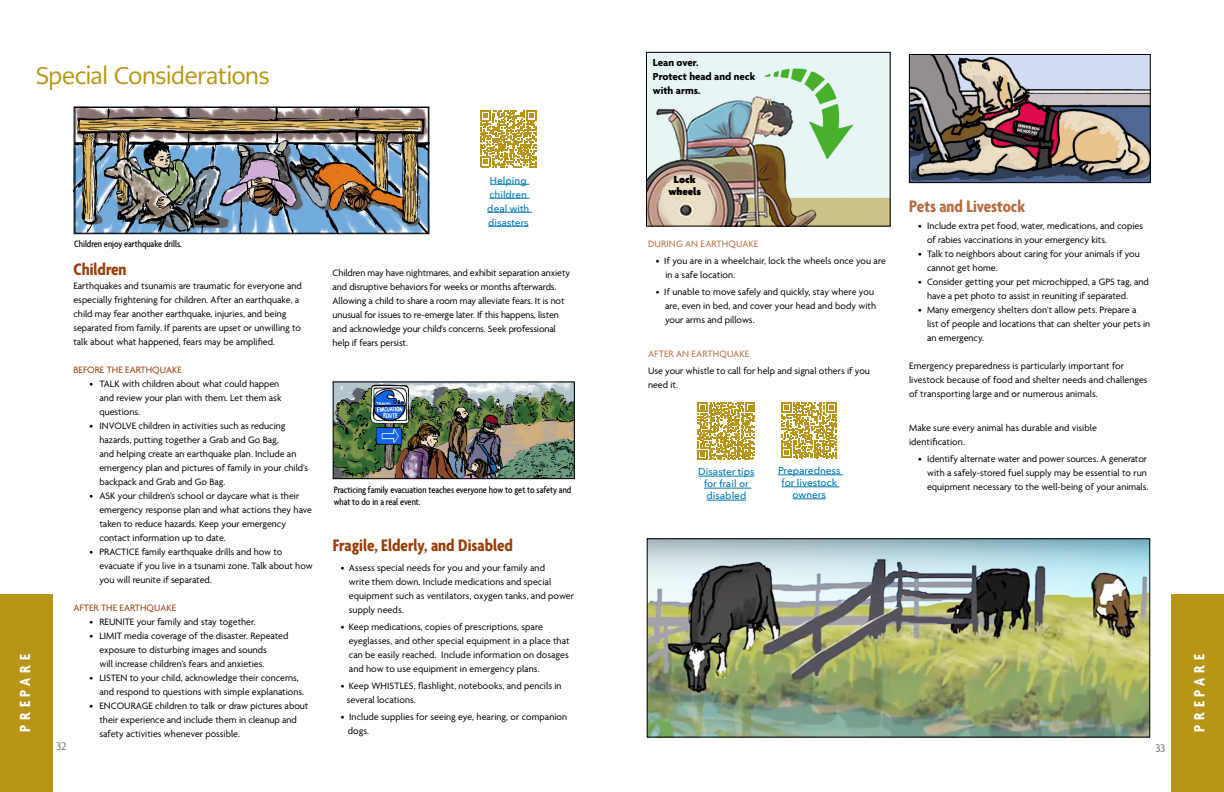
<style>
.page{position:relative;width:1224px;height:792px;background:#fff}
.page>*{position:absolute;margin:0;border:0;box-sizing:border-box;transform-origin:0 0}
.t1{font:24px "PMN Caecilia Sans Head";letter-spacing:-.015em;color:#b89517}
.t2{font:700 condensed 18px "Agenda";color:#9a3e0a}
.t3{font:700 condensed 18px "Agenda";letter-spacing:-.005em;color:#b76c42}
.t4{font:700 condensed 16px "Agenda";letter-spacing:.3em;color:#fff}
.t5{font:12px "Agenda";color:#6d6e71}
.t6{font:700 11px/14px "Agenda";color:#000}
.t7{font:900 11px/12px "Agenda";color:#000;text-align:center}
.t8{font:10px/14px "Agenda";color:#000}
.t9{font:500 condensed 10px/12px "Agenda";color:#000}
.t10{font:500 10px/12px "Avenir Next";color:#0078b6;text-align:center}
.t11{font:10px "Agenda";color:#9a3e0a}
.t12{font:10px "Agenda";letter-spacing:.01em;color:#b76c42}
</style>
<div class="page">
<div style="left:0;top:594px;width:52px;height:198px;background:#b89517"></div>
<div style="left:1172px;top:594px;width:52px;height:198px;background:#b89517"></div>
<img style="left:335px;top:383px;width:238px;height:94px">
<div style="left:333px;top:381px;width:242px;height:98px;border:1px solid #000"></div>
<svg style="left:480px;top:111px;width:57px;height:56px"></svg>
<hr style="left:490px;top:184px;width:39px;height:1px;background:#0078b6">
<hr style="left:490px;top:198px;width:39px;height:1px;background:#0078b6">
<hr style="left:487px;top:212px;width:45px;height:1px;background:#0078b6">
<hr style="left:488px;top:226px;width:40px;height:1px;background:#0078b6">
<svg style="left:698px;top:402px;width:57px;height:58px"></svg>
<hr style="left:698px;top:476px;width:57px;height:1px;background:#0078b6">
<hr style="left:704px;top:488px;width:47px;height:1px;background:#0078b6">
<hr style="left:707px;top:500px;width:39px;height:1px;background:#0078b6">
<svg style="left:782px;top:403px;width:55px;height:55px"></svg>
<hr style="left:778px;top:475px;width:65px;height:1px;background:#0078b6">
<hr style="left:782px;top:487px;width:57px;height:1px;background:#0078b6">
<hr style="left:793px;top:499px;width:33px;height:1px;background:#0078b6">
<img style="left:74px;top:107px;width:356px;height:127px">
<img style="left:649px;top:540px;width:499px;height:196px">
<div style="left:647px;top:538px;width:503px;height:200px;border:1px solid #000"></div>
<img style="left:911px;top:56px;width:238px;height:125px">
<div style="left:909px;top:54px;width:242px;height:129px;border:1px solid #000"></div>
<div style="left:75px;top:107px;width:354px;height:127px;border:1px solid #000"></div>
<img style="left:648px;top:54px;width:241px;height:171px">
<div style="left:646px;top:52px;width:245px;height:175px;border:1px solid #000"></div>
<h1 class="t1" style="left:36px;top:60px;width:235px">Special Considerations</h1>
<p class="t6" style="left:653px;top:56px;width:104px">Lean over.<br>Protect head and neck with arms.</p>
<p class="t7" style="left:669px;top:174px;width:34px">Lock wheels</p>
<p class="t10" style="left:487px;top:173px;width:43px;line-height:14px;text-align:left">Helping children deal with disasters</p>
<h2 class="t3" style="left:909px;top:196px;width:117px">Pets and Livestock</h2>
<p class="t8" style="left:927px;top:219px;width:217px;text-indent:-9px">• Include extra pet food, water, medications, and copies of rabies vaccinations in your emergency kits.</p>
<p class="t8" style="left:927px;top:247px;width:214px;text-indent:-9px">• Talk to neighbors about caring for your animals if you cannot get home.</p>
<p class="t8" style="left:927px;top:275px;width:223px;text-indent:-9px">• Consider getting your pet microchipped, a GPS tag, and have a pet photo to assist in reuniting if separated.</p>
<p class="t8" style="left:927px;top:303px;width:225px;text-indent:-9px">• Many emergency shelters don’t allow pets. Prepare a list of people and locations that can shelter your pets in an emergency.</p>
<p class="t8" style="left:909px;top:359px;width:240px">Emergency preparedness is particularly important for livestock because of food and shelter needs and challenges of transporting large and or numerous animals.</p>
<p class="t8" style="left:909px;top:421px;width:189px">Make sure every animal has durable and visible identification.</p>
<p class="t8" style="left:927px;top:452px;width:223px;text-indent:-9px">• Identify alternate water and power sources. A generator with a safely-stored fuel supply may be essential to run equipment necessary to the well-being of your animals.</p>
<p class="t9" style="left:74px;top:238px;width:109px">Children enjoy earthquake drills.</p>
<p class="t12" style="left:648px;top:238px;width:112px">DURING AN EARTHQUAKE</p>
<p class="t8" style="left:665px;top:254px;width:222px;text-indent:-9px">• If you are in a wheelchair, lock the wheels once you are in a safe location.</p>
<p class="t8" style="left:665px;top:285px;width:213px;text-indent:-9px">• If unable to move safely and quickly, stay where you are, even in bed, and cover your head and body with your arms and pillows.</p>
<p class="t12" style="left:648px;top:348px;width:103px">AFTER AN EARTHQUAKE</p>
<p class="t8" style="left:648px;top:364px;width:223px">Use your whistle to call for help and signal others if you need it.</p>
<h2 class="t2" style="left:73px;top:260px;width:55px">Children</h2>
<p class="t8" style="left:73px;top:279px;width:230px">Earthquakes and tsunamis are traumatic for everyone and especially frightening for children. After an earthquake, a child may fear another earthquake, injuries, and being separated from family. If parents are upset or unwilling to talk about what happened, fears may be amplified.</p>
<p class="t11" style="left:73px;top:364px;width:110px">BEFORE THE EARTHQUAKE</p>
<p class="t8" style="left:99px;top:377px;width:184px;text-indent:-10px">• TALK with children about what could happen and review your plan with them. Let them ask questions.</p>
<p class="t8" style="left:99px;top:419px;width:210px;text-indent:-10px">• INVOLVE children in activities such as reducing hazards, putting together a Grab and Go Bag,<br>and helping create an earthquake plan. Include an emergency plan and pictures of family in your child’s backpack and Grab and Go Bag.</p>
<p class="t8" style="left:99px;top:489px;width:214px;text-indent:-10px">• ASK your children’s school or daycare what is their emergency response plan and what actions they have taken to reduce hazards. Keep your emergency contact information up to date.</p>
<p class="t8" style="left:99px;top:545px;width:215px;text-indent:-10px">• PRACTICE family earthquake drills and how to evacuate if you live in a tsunami zone. Talk about how you will reunite if separated.</p>
<p class="t11" style="left:73px;top:602px;width:104px">AFTER THE EARTHQUAKE</p>
<p class="t8" style="left:89px;top:615px;width:168px">• REUNITE your family and stay together.</p>
<p class="t8" style="left:99px;top:629px;width:191px;text-indent:-10px">• LIMIT media coverage of the disaster. Repeated exposure to disturbing images and sounds<br>will increase children’s fears and anxieties.</p>
<p class="t8" style="left:99px;top:671px;width:206px;text-indent:-10px">• LISTEN to your child, acknowledge their concerns, and respond to questions with simple explanations.</p>
<p class="t8" style="left:99px;top:699px;width:210px;text-indent:-10px">• ENCOURAGE children to talk or draw pictures about their experience and include them in cleanup and safety activities whenever possible.</p>
<p class="t8" style="left:333px;top:266px;width:239px">Children may have nightmares, and exhibit separation anxiety and disruptive behaviors for weeks or months afterwards.<br>Allowing a child to share a room may alleviate fears. It is not unusual for issues to re-emerge later. If this happens, listen and acknowledge your child's concerns. Seek professional help if fears persist.</p>
<p class="t10" style="left:698px;top:466px;width:58px">Disaster tips for frail or disabled</p>
<p class="t10" style="left:778px;top:464px;width:64px">Preparedness for livestock owners</p>
<p class="t9" style="left:334px;top:484px;width:239px">Practicing family evacuation teaches everyone how to get to safety and what to do in a real event.</p>
<h2 class="t2" style="left:333px;top:536px;width:182px">Fragile, Elderly, and Disabled</h2>
<p class="t8" style="left:349px;top:562px;width:227px;text-indent:-8px">• Assess special needs for you and your family and<br>write them down. Include medications and special equipment such as ventilators, oxygen tanks, and power supply needs.</p>
<p class="t8" style="left:349px;top:621px;width:222px;text-indent:-8px">• Keep medications, copies of prescriptions, spare eyeglasses, and other special equipment in a place that can be easily reached. Include information on dosages and how to use equipment in emergency plans.</p>
<p class="t8" style="left:347px;top:680px;width:216px;text-indent:-6px">• Keep WHISTLES, flashlight, notebooks, and pencils in several locations.</p>
<p class="t8" style="left:348px;top:711px;width:221px;text-indent:-7px">• Include supplies for seeing eye, hearing, or companion dogs.</p>
<h3 class="t4" style="left:16px;top:732px;width:79px;rotate:-90deg">PREPARE</h3>
<h3 class="t4" style="left:1191px;top:732px;width:79px;rotate:-90deg">PREPARE</h3>
<p class="t5" style="left:56px;top:740px;width:12px">32</p>
<p class="t5" style="left:1156px;top:741px;width:11px">33</p>
</div>
